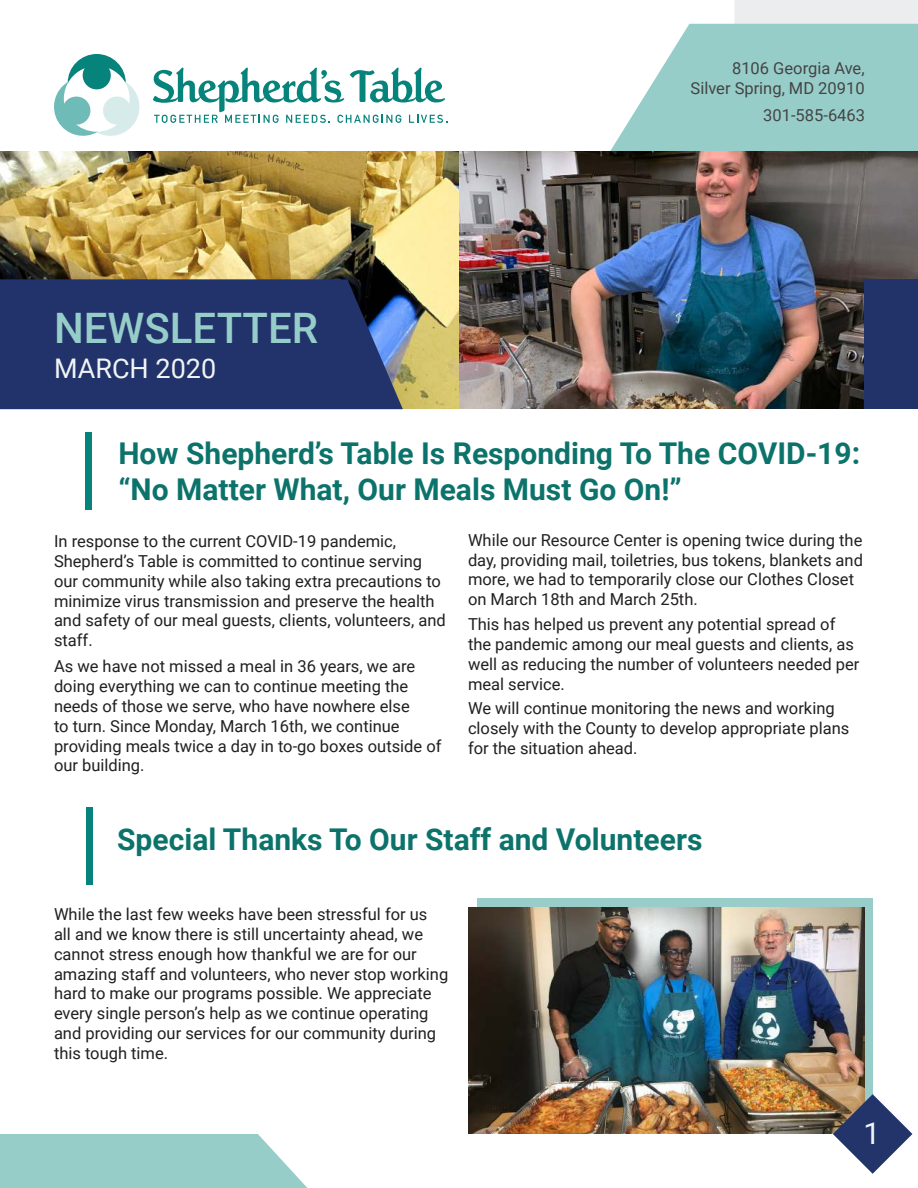
<style>
.page{position:relative;width:918px;height:1188px;background:#fff}
.page>*{position:absolute;margin:0;border:0;box-sizing:border-box;transform-origin:0 0}
.t1{font:500 42px "Roboto";color:#97cdc9}
.t2{font:700 30px/36px "Roboto";color:#0c736b}
.t3{font:30px "Roboto";color:#f1f4f6}
.t4{font:27px "Roboto";color:#f1f4f6}
.t5{font:16.5px/19.8px "Roboto";color:#221f1f}
.t6{font:16.5px/19.8px "Roboto";color:#444;text-align:right}
</style>
<div class="page">
<div style="left:477px;top:899px;width:396px;height:226px;background:#98cdc9"></div>
<div style="left:735px;top:0;width:183px;height:24px;background:#ecedee"></div>
<svg style="left:610px;top:24px;width:308px;height:127px;background:#a4d3cf"></svg>
<svg style="left:153px;top:68px;width:294px;height:55px"></svg>
<svg style="left:54px;top:54px;width:86px;height:82px"></svg>
<img style="left:0;top:151px;width:918px;height:258px">
<div style="left:86px;top:432px;width:6px;height:78px;background:#05837c"></div>
<div style="left:0;top:279px;width:403px;height:130px;background:#21336a"></div>
<svg style="left:0;top:1134px;width:307px;height:54px;background:#9fd0cd"></svg>
<div style="left:865px;top:279px;width:53px;height:130px;background:#22336a"></div>
<div style="left:87px;top:807px;width:6px;height:78px;background:#05837c"></div>
<img style="left:469px;top:908px;width:396px;height:226px">
<svg style="left:833px;top:1094px;width:79px;height:80px"></svg>
<h1 class="t1" style="left:54px;top:312px;width:265px">NEWSLETTER</h1>
<h3 class="t4" style="left:54px;top:356px;width:164px">MARCH 2020</h3>
<p class="t6" style="left:691px;top:60px;width:176px">8106 Georgia Ave,<br>Silver Spring, MD 20910</p>
<p class="t6" style="left:763px;top:106px;width:103px">301-585-6463</p>
<h2 class="t2" style="left:118px;top:438px;width:743px">How Shepherd’s Table Is Responding To The COVID-19: “No Matter What, Our Meals Must Go On!”</h2>
<p class="t5" style="left:54px;top:532px;width:393px">In response to the current COVID-19 pandemic, Shepherd’s Table is committed to continue serving our community while also taking extra precautions to minimize virus transmission and preserve the health and safety of our meal guests, clients, volunteers, and staff.</p>
<p class="t5" style="left:54px;top:657px;width:389px">As we have not missed a meal in 36 years, we are doing everything we can to continue meeting the needs of those we serve, who have nowhere else<br>to turn. Since Monday, March 16th, we continue providing meals twice a day in to-go boxes outside of our building.</p>
<p class="t5" style="left:468px;top:531px;width:396px">While our Resource Center is opening twice during the day, providing mail, toiletries, bus tokens, blankets and more, we had to temporarily close our Clothes Closet on March 18th and March 25th.</p>
<p class="t5" style="left:468px;top:615px;width:393px">This has helped us prevent any potential spread of the pandemic among our meal guests and clients, as well as reducing the number of volunteers needed per meal service.</p>
<p class="t5" style="left:468px;top:700px;width:383px">We will continue monitoring the news and working closely with the County to develop appropriate plans for the situation ahead.</p>
<h2 class="t2" style="left:117px;top:824px;width:587px">Special Thanks To Our Staff and Volunteers</h2>
<p class="t5" style="left:54px;top:905px;width:396px">While the last few weeks have been stressful for us all and we know there is still uncertainty ahead, we cannot stress enough how thankful we are for our amazing staff and volunteers, who never stop working hard to make our programs possible. We appreciate every single person’s help as we continue operating and providing our services for our community during this tough time.</p>
<h2 class="t3" style="left:864px;top:1119px;width:18px">1</h2>
</div>
